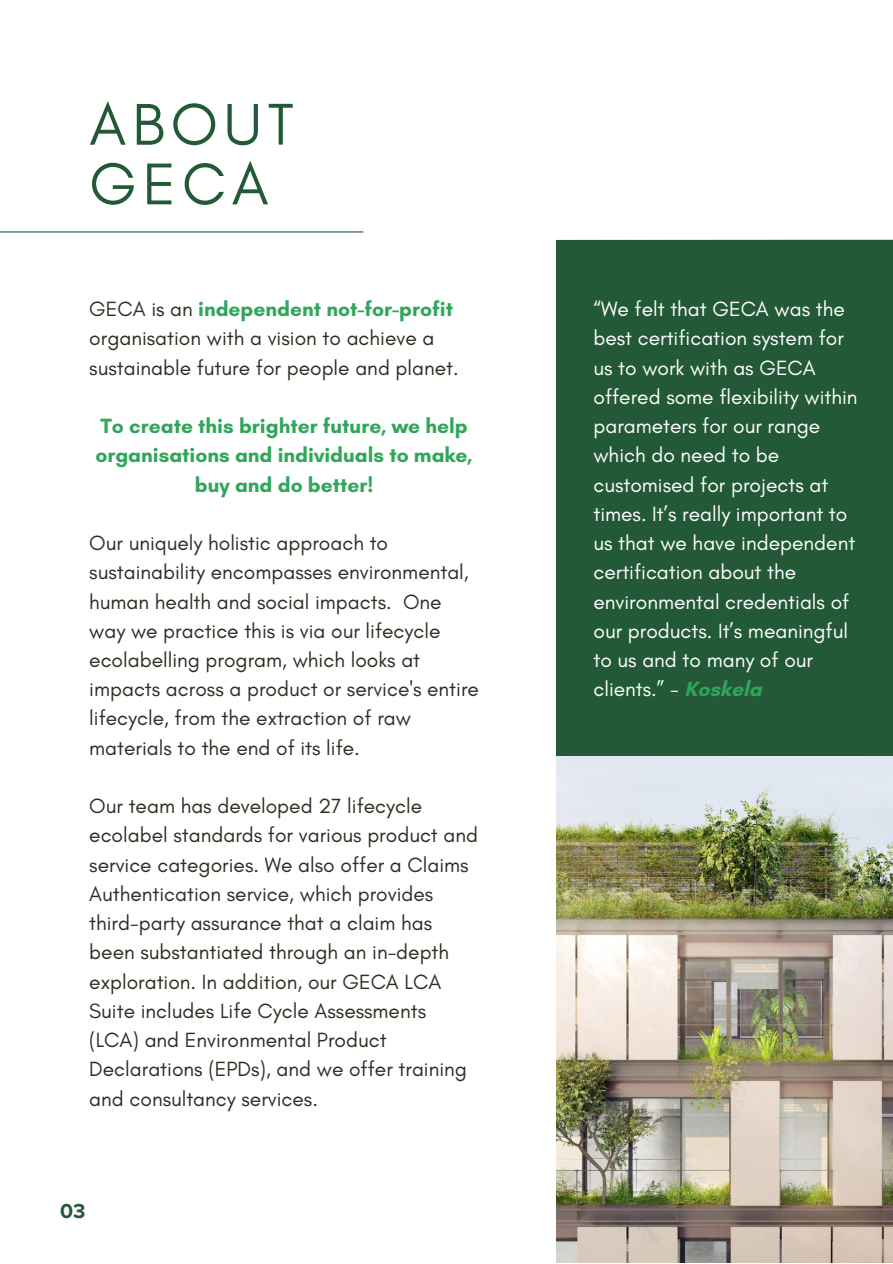
<style>
.page{position:relative;width:893px;height:1264px;background:#fff}
.page>*{position:absolute;margin:0;border:0;box-sizing:border-box;transform-origin:0 0}
.t1{font:60px/59.6px "Glacial Indifference";letter-spacing:.1em;color:#235937}
.t2{font:21px/29.2px "Glacial Indifference";color:#283121}
.t3{font:21px/29.2px "Glacial Indifference";color:#fff}
.t4{font:700 21px/29.2px "Glacial Indifference";color:#30a65b;text-align:center}
.t5{font:700 21px "Proxima Nova";color:#235937}
.s1{font-weight:700;color:#30a65b}
</style>
<div class="page">
<img style="left:556px;top:755px;width:336px;height:507px">
<hr style="left:0;top:231px;width:363px;height:1px;background:#235937">
<div style="left:556px;top:240px;width:336px;height:515px;background:#235937"></div>
<h1 class="t1" style="left:89px;top:94px;width:206px">ABOUT<br>GECA</h1>
<p class="t2" style="left:89px;top:294px;width:371px">GECA is an <span class="s1">independent not-for-profit </span>organisation with a vision to achieve a sustainable future for people and planet.</p>
<p class="t4" style="left:95px;top:411px;width:379px">To create this brighter future, we help organisations and individuals to make, buy and do better!</p>
<p class="t2" style="left:89px;top:528px;width:391px">Our uniquely holistic approach to sustainability encompasses environmental, human health and social impacts. One way we practice this is via our lifecycle ecolabelling program, which looks at impacts across a product or service's entire lifecycle, from the extraction of raw materials to the end of its life.</p>
<p class="t2" style="left:89px;top:791px;width:390px">Our team has developed 27 lifecycle ecolabel standards for various product and service categories. We also offer a Claims Authentication service, which provides third-party assurance that a claim has been substantiated through an in-depth exploration. In addition, our GECA LCA Suite includes Life Cycle Assessments (LCA) and Environmental Product Declarations (EPDs), and we offer training and consultancy services.</p>
<p class="t5" style="left:60px;top:1198px;width:27px">03</p>
<p class="t3" style="left:593px;top:294px;width:265px">“We felt that GECA was the best certification system for us to work with as GECA offered some flexibility within parameters for our range which do need to be customised for projects at times. It’s really important to us that we have independent certification about the environmental credentials of our products. It’s meaningful to us and to many of our clients.” - <span class="s1">Koskela</span></p>
</div>
